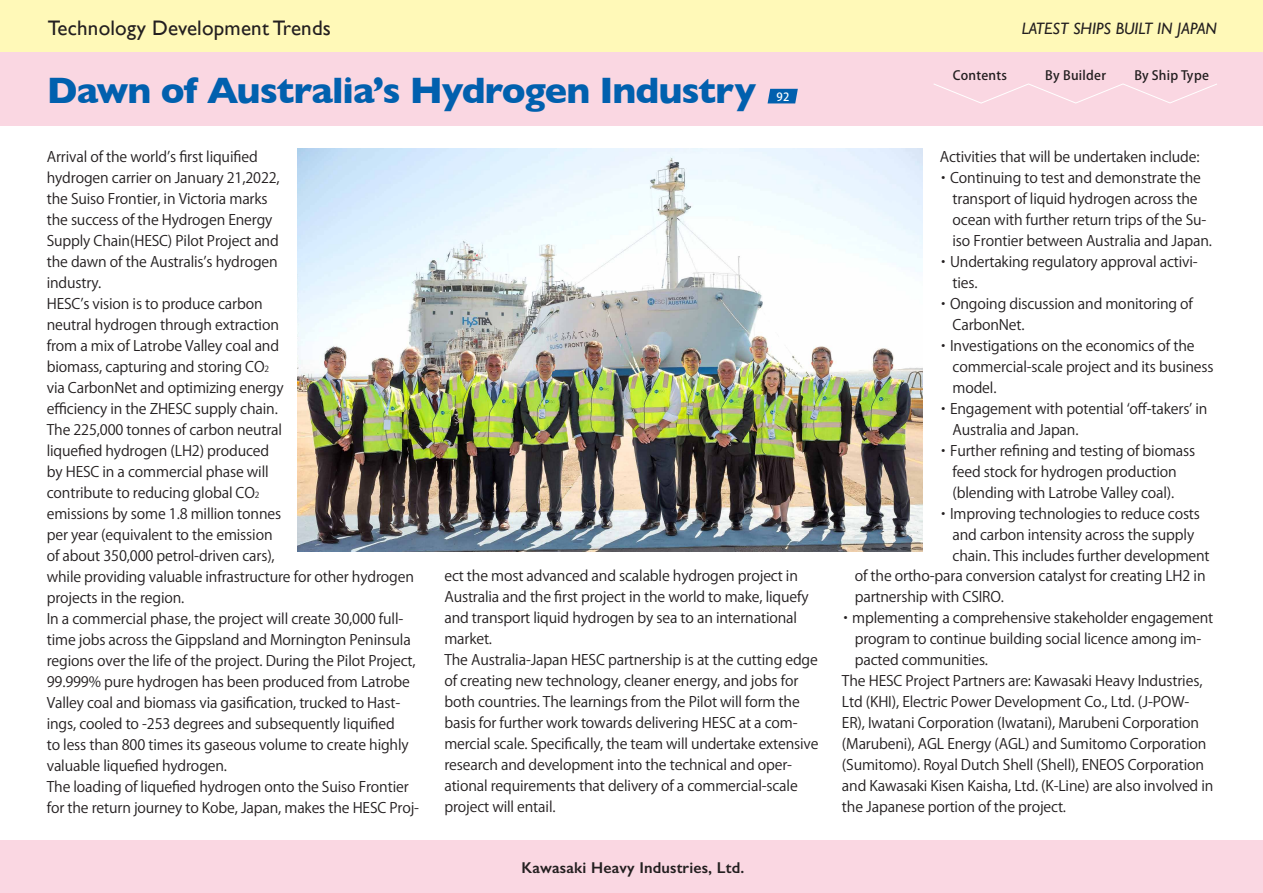
<style>
.page{position:relative;width:1263px;height:893px;background:#fff}
.page>*{position:absolute;margin:0;border:0;box-sizing:border-box;transform-origin:0 0}
.船名{font:700 37.5px "Gill Sans";letter-spacing:-.025em;color:#0160ae}
.Page_title{font:21px "Gill Sans";letter-spacing:.01em;color:#231f20}
.Latest{font:italic 16.5px "Gill Sans";color:#231f20}
.会社名{font:600 15.75px "Gill Sans";letter-spacing:.01em;color:#231f20}
.Features_本文{font:14.4px/21px "Koz Go Pr 6 N";letter-spacing:-.01em;color:#231f20}
.t1{font:500 12.75px "Koz Go Pr 6 N";letter-spacing:.02em;color:#231f20}
.Ship_namber{font:500 11.25px "Koz Go Pr 6 N";color:#fff}
.Features_本文-2{font:8.4px "Koz Go Pr 6 N";color:#231f20}
</style>
<div class="page">
<div style="left:1px;top:51px;width:1262px;height:74px;background:#fad7e2"></div>
<div style="left:0;top:0;width:1263px;height:51px;background:#fff9b8"></div>
<div style="left:0;top:840px;width:1263px;height:53px;background:#fad7e2"></div>
<svg style="left:767px;top:89px;width:31px;height:14px"></svg>
<svg style="left:934px;top:83px;width:283px;height:21px"></svg>
<img style="left:298px;top:149px;width:625px;height:403px">
<p class="Page_title" style="left:48px;top:15px;width:285px">Technology Development Trends</p>
<p class="船名" style="left:47px;top:61px;width:711px">Dawn of Australia s’ Hydrogen Industry</p>
<p class="Ship_namber" style="left:777px;top:90px;width:14px">92</p>
<p class="Features_本文" style="left:47px;top:146px;width:235px">Arrival of the world s’ first liquified hydrogen carrier on January 21,2022, the Suiso Frontier in, Victoria marks the success of the Hydrogen Energy Supply Chain(HESC) Pilot Project and the dawn of the Australis s’ hydrogen industry.</p>
<p class="Features_本文" style="left:47px;top:293px;width:234px">HESC s’ vision is to produce carbon neutral hydrogen through extraction from a mix of Latrobe Valley coal and</p>
<p class="Features_本文-2" style="left:265px;top:364px;width:6px">2</p>
<p class="Features_本文" style="left:47px;top:356px;width:238px">biomass, capturing and storing CO via CarbonNet and optimizing energy efficiency in the ZHESC supply chain.</p>
<p class="Features_本文" style="left:47px;top:419px;width:237px">The 225,000 tonnes of carbon neutral liquefied hydrogen (LH2) produced by HESC in a commercial phase will</p>
<p class="Features_本文-2" style="left:255px;top:490px;width:6px">2</p>
<p class="Features_本文" style="left:47px;top:482px;width:369px">contribute to reducing global CO<br>emissions by some 1.8 million tonnes<br>per year (equivalent to the emission<br>of about 350,000 petrol-driven cars ,(<br>while providing valuable infrastructure for other hydrogen projects in the region.</p>
<p class="Features_本文" style="left:47px;top:629px;width:365px">time jobs across the Gippsland and Mornington Peninsula</p>
<p class="Features_本文" style="left:47px;top:608px;width:358px">In a commercial phase, the project will create 30,000 full-</p>
<p class="Features_本文" style="left:47px;top:650px;width:370px">regions over the life of the project. During the Pilot Project,<br>99.999% pure hydrogen has been produced from Latrobe</p>
<p class="Features_本文" style="left:47px;top:713px;width:349px">ings, cooled to -253 degrees and subsequently liquified</p>
<p class="Features_本文" style="left:47px;top:692px;width:355px">Valley coal and biomass via gasification, trucked to Hast-</p>
<p class="Features_本文" style="left:47px;top:734px;width:363px">to less than 800 times its gaseous volume to create highly valuable liquefied hydrogen.</p>
<p class="Features_本文" style="left:47px;top:776px;width:363px">The loading of liquefied hydrogen onto the Suiso Frontier</p>
<p class="Features_本文" style="left:47px;top:797px;width:374px">for the return journey to Kobe, Japan, makes the HESC Proj-</p>
<p class="Features_本文" style="left:444px;top:566px;width:355px">ect the most advanced and scalable hydrogen project in</p>
<p class="Features_本文" style="left:444px;top:587px;width:366px">Australia and the first project in the world to make, liquefy and transport liquid hydrogen by sea to an international market.</p>
<p class="Features_本文" style="left:444px;top:650px;width:375px">The Australia-Japan HESC partnership is at the cutting edge of creating new technology, cleaner energy, and jobs for both countries. The learnings from the Pilot will form the</p>
<p class="Features_本文" style="left:444px;top:734px;width:375px">mercial scale. Specifically, the team will undertake extensive</p>
<p class="Features_本文" style="left:444px;top:713px;width:355px">basis for further work towards delivering HESC at a com-</p>
<p class="Features_本文" style="left:444px;top:755px;width:349px">research and development into the technical and oper-</p>
<p class="Features_本文" style="left:444px;top:797px;width:113px">project will entail.</p>
<p class="Features_本文" style="left:444px;top:776px;width:355px">ational requirements that delivery of a commercial-scale</p>
<p class="会社名" style="left:521px;top:858px;width:224px">Kawasaki Heavy Industries, Ltd.</p>
<p class="t1" style="left:953px;top:69px;width:56px">Contents</p>
<p class="Latest" style="left:1022px;top:19px;width:197px">LATEST SHIPS BUILT IN JAPAN</p>
<p class="t1" style="left:1134px;top:69px;width:76px">By Ship Type</p>
<p class="t1" style="left:1045px;top:69px;width:62px">By Builder</p>
<p class="Features_本文" style="left:940px;top:146px;width:261px">Activities that will be undertaken include:</p>
<p class="Features_本文" style="left:936px;top:167px;width:266px;text-align:right">・Continuing to test and demonstrate the transport of liquid hydrogen across the</p>
<p class="Features_本文" style="left:952px;top:230px;width:261px">iso Frontier between Australia and Japan.</p>
<p class="Features_本文" style="left:952px;top:209px;width:255px">ocean with further return trips of the Su-</p>
<p class="Features_本文" style="left:936px;top:251px;width:263px">・Undertaking regulatory approval activi-</p>
<p class="Features_本文" style="left:952px;top:293px;width:242px;text-indent:-16px">・Ongoing discussion and monitoring of<br>CarbonNet.</p>
<p class="Features_本文" style="left:952px;top:335px;width:263px;text-indent:-16px">・Investigations on the economics of the commercial-scale project and its business model.</p>
<p class="Features_本文" style="left:952px;top:398px;width:256px;text-indent:-16px">・Engagement with potential ‘off-takers’ in<br>Australia and Japan.</p>
<p class="Features_本文" style="left:936px;top:440px;width:261px;text-align:center">・Further refining and testing of biomass feed stock for hydrogen production (blending with Latrobe Valley coal .(</p>
<p class="Features_本文" style="left:952px;top:503px;width:259px;text-indent:-16px">・Improving technologies to reduce costs and carbon intensity across the supply chain. This includes further development</p>
<p class="Features_本文" style="left:952px;top:272px;width:27px">ties.</p>
<p class="Features_本文" style="left:855px;top:566px;width:352px">of the ortho-para conversion catalyst for creating LH in2 partnership with CSIRO.</p>
<p class="Features_本文" style="left:838px;top:608px;width:376px">・mplementing a comprehensive stakeholder engagement</p>
<p class="Features_本文" style="left:855px;top:650px;width:135px">pacted communities.</p>
<p class="Features_本文" style="left:855px;top:629px;width:348px">program to continue building social licence among im-</p>
<p class="Features_本文" style="left:842px;top:671px;width:362px">The HESC Project Partners are: Kawasaki Heavy Industries,</p>
<p class="Features_本文" style="left:842px;top:713px;width:358px">ER ,) Iwatani Corporation (Iwatani ,) Marubeni Corporation</p>
<p class="Features_本文" style="left:842px;top:692px;width:349px">Ltd (KHI ,) Electric Power Development Co., Ltd -J(. POW-</p>
<p class="Features_本文" style="left:842px;top:734px;width:373px">(Marubeni ,) AGL Energy (AGL) and Sumitomo Corporation (Sumitomo .) Royal Dutch Shell (Shell ,) ENEOS Corporation and Kawasaki Kisen Kaisha, Ltd -K(. Line) are also involved in the Japanese portion of the project.</p>
</div>
